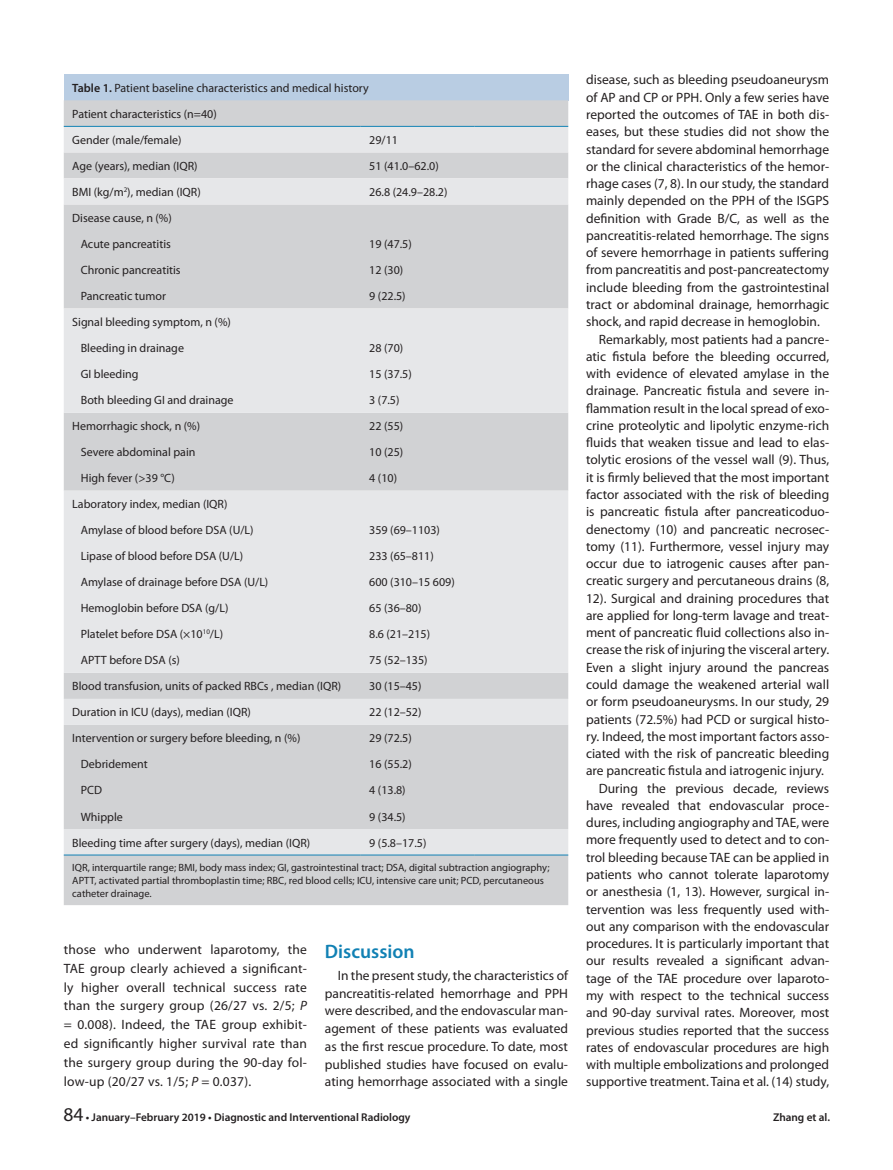
<style>
.page{position:relative;width:893px;height:1170px;background:#fff}
.page>*{position:absolute;margin:0;border:0;box-sizing:border-box;transform-origin:0 0}
.t1{font:600 19.5px "Myriad Pro";color:#1181b4}
.t2{font:13.5px/17.2px "Myriad Pro";color:#231f20;text-align:justify}
.Tablo_Metin{font:12px "Myriad Pro";color:#231f20}
.t3{font:600 11.25px "Myriad Pro";color:#231f20}
.Tablo_Metin-2{font:10.5px/12.6px "Myriad Pro";color:#231f20}
.s1{font-weight:600}
.s2{font-style:italic}
.s3{font-weight:400;font-size:19.5px}
</style>
<div class="page">
<div style="left:64px;top:74px;width:504px;height:26px;background:#b9cde3"></div>
<div style="left:64px;top:100px;width:504px;height:805px;background:#d1d2d4"></div>
<svg style="left:64px;top:127px;width:504px;height:727px;background:#dcdddf"></svg>
<hr style="left:64px;top:126px;width:297px;height:1px;background:#1181b4">
<hr style="left:361px;top:126px;width:114px;height:1px;background:#1181b4">
<hr style="left:475px;top:126px;width:93px;height:1px;background:#1181b4">
<hr style="left:64px;top:854px;width:297px;height:1px;background:#1181b4">
<hr style="left:361px;top:854px;width:114px;height:1px;background:#1181b4">
<hr style="left:475px;top:854px;width:93px;height:1px;background:#1181b4">
<p class="Tablo_Metin" style="left:72px;top:80px;width:298px"><span class="s1">Table 1.</span> Patient baseline characteristics and medical history</p>
<p class="Tablo_Metin" style="left:72px;top:106px;width:146px">Patient characteristics (n=40)</p>
<p class="Tablo_Metin" style="left:72px;top:132px;width:111px">Gender (male/female)</p>
<p class="Tablo_Metin" style="left:369px;top:132px;width:30px">29/11</p>
<p class="Tablo_Metin" style="left:72px;top:158px;width:127px">Age (years), median (IQR)</p>
<p class="Tablo_Metin" style="left:369px;top:158px;width:71px">51 (41.0–62.0)</p>
<p class="Tablo_Metin" style="left:72px;top:184px;width:130px">BMI (kg/m<sup>2</sup>), median (IQR)</p>
<p class="Tablo_Metin" style="left:369px;top:184px;width:80px">26.8 (24.9–28.2)</p>
<p class="Tablo_Metin" style="left:72px;top:210px;width:101px">Disease cause, n (%)</p>
<p class="Tablo_Metin" style="left:81px;top:236px;width:92px">Acute pancreatitis</p>
<p class="Tablo_Metin" style="left:369px;top:236px;width:44px">19 (47.5)</p>
<p class="Tablo_Metin" style="left:81px;top:262px;width:101px">Chronic pancreatitis</p>
<p class="Tablo_Metin" style="left:369px;top:262px;width:35px">12 (30)</p>
<p class="Tablo_Metin" style="left:81px;top:288px;width:87px">Pancreatic tumor</p>
<p class="Tablo_Metin" style="left:369px;top:288px;width:38px">9 (22.5)</p>
<p class="Tablo_Metin" style="left:72px;top:314px;width:160px">Signal bleeding symptom, n (%)</p>
<p class="Tablo_Metin" style="left:81px;top:340px;width:105px">Bleeding in drainage</p>
<p class="Tablo_Metin" style="left:369px;top:340px;width:35px">28 (70)</p>
<p class="Tablo_Metin" style="left:81px;top:366px;width:59px">GI bleeding</p>
<p class="Tablo_Metin" style="left:369px;top:366px;width:44px">15 (37.5)</p>
<p class="Tablo_Metin" style="left:81px;top:392px;width:154px">Both bleeding GI and drainage</p>
<p class="Tablo_Metin" style="left:369px;top:392px;width:32px">3 (7.5)</p>
<p class="Tablo_Metin" style="left:72px;top:418px;width:129px">Hemorrhagic shock, n (%)</p>
<p class="Tablo_Metin" style="left:369px;top:418px;width:35px">22 (55)</p>
<p class="Tablo_Metin" style="left:81px;top:444px;width:116px">Severe abdominal pain</p>
<p class="Tablo_Metin" style="left:369px;top:444px;width:35px">10 (25)</p>
<p class="Tablo_Metin" style="left:81px;top:470px;width:95px">High fever (&gt;39 °C)</p>
<p class="Tablo_Metin" style="left:369px;top:470px;width:29px">4 (10)</p>
<p class="Tablo_Metin" style="left:72px;top:496px;width:157px">Laboratory index, median (IQR)</p>
<p class="Tablo_Metin" style="left:81px;top:522px;width:174px">Amylase of blood before DSA (U/L)</p>
<p class="Tablo_Metin" style="left:369px;top:522px;width:72px">359 (69–1103)</p>
<p class="Tablo_Metin" style="left:81px;top:549px;width:164px">Lipase of blood before DSA (U/L)</p>
<p class="Tablo_Metin" style="left:369px;top:549px;width:66px">233 (65–811)</p>
<p class="Tablo_Metin" style="left:81px;top:575px;width:189px">Amylase of drainage before DSA (U/L)</p>
<p class="Tablo_Metin" style="left:369px;top:575px;width:87px">600 (310–15 609)</p>
<p class="Tablo_Metin" style="left:81px;top:601px;width:149px">Hemoglobin before DSA (g/L)</p>
<p class="Tablo_Metin" style="left:369px;top:601px;width:54px">65 (36–80)</p>
<p class="Tablo_Metin" style="left:81px;top:627px;width:144px">Platelet before DSA (×10<sup>10</sup>/L)</p>
<p class="Tablo_Metin" style="left:369px;top:627px;width:62px">8.6 (21–215)</p>
<p class="Tablo_Metin" style="left:81px;top:653px;width:101px">APTT before DSA (s)</p>
<p class="Tablo_Metin" style="left:369px;top:653px;width:60px">75 (52–135)</p>
<p class="Tablo_Metin" style="left:72px;top:679px;width:270px">Blood transfusion, units of packed RBCs , median (IQR)</p>
<p class="Tablo_Metin" style="left:369px;top:679px;width:54px">30 (15–45)</p>
<p class="Tablo_Metin" style="left:72px;top:705px;width:180px">Duration in ICU (days), median (IQR)</p>
<p class="Tablo_Metin" style="left:369px;top:705px;width:54px">22 (12–52)</p>
<p class="Tablo_Metin" style="left:72px;top:731px;width:230px">Intervention or surgery before bleeding, n (%)</p>
<p class="Tablo_Metin" style="left:369px;top:731px;width:44px">29 (72.5)</p>
<p class="Tablo_Metin" style="left:81px;top:757px;width:69px">Debridement</p>
<p class="Tablo_Metin" style="left:369px;top:757px;width:44px">16 (55.2)</p>
<p class="Tablo_Metin" style="left:81px;top:783px;width:23px">PCD</p>
<p class="Tablo_Metin" style="left:369px;top:783px;width:38px">4 (13.8)</p>
<p class="Tablo_Metin" style="left:81px;top:809px;width:44px">Whipple</p>
<p class="Tablo_Metin" style="left:369px;top:809px;width:38px">9 (34.5)</p>
<p class="Tablo_Metin" style="left:72px;top:835px;width:239px">Bleeding time after surgery (days), median (IQR)</p>
<p class="Tablo_Metin" style="left:369px;top:835px;width:59px">9 (5.8–17.5)</p>
<p class="Tablo_Metin-2" style="left:72px;top:861px;width:479px">IQR, interquartile range; BMI, body mass index; GI, gastrointestinal tract; DSA, digital subtraction angiography;<br>APTT, activated partial thromboplastin time; RBC, red blood cells; ICU, intensive care unit; PCD, percutaneous catheter drainage.</p>
<p class="t2" style="left:64px;top:939px;width:245px;line-height:18.9px">those who underwent laparotomy, the TAE group clearly achieved a significant&shy;ly higher overall technical success rate than the surgery group (26/27 vs. 2/5; <span class="s2">P </span>= 0.008). Indeed, the TAE group exhibit&shy;ed significantly higher survival rate than the surgery group during the 90-day fol&shy;low-up (20/27 vs. 1/5; <span class="s2">P</span> = 0.037).</p>
<p class="t1" style="left:325px;top:939px;width:91px">Discussion</p>
<p class="t2" style="left:325px;top:966px;width:245px;line-height:17.7px;text-indent:13px">In the present study, the characteristics of pancreatitis-related hemorrhage and PPH were described, and the endovascular man&shy;agement of these patients was evaluated as the first rescue procedure. To date, most published studies have focused on evalu&shy;ating hemorrhage associated with a single</p>
<p class="t2" style="left:586px;top:71px;width:245px">disease, such as bleeding pseudoaneurysm of AP and CP or PPH. Only a few series have reported the outcomes of TAE in both dis&shy;eases, but these studies did not show the standard for severe abdominal hemorrhage or the clinical characteristics of the hemor&shy;rhage cases (7, 8). In our study, the standard mainly depended on the PPH of the ISGPS definition with Grade B/C, as well as the pancreatitis-related hemorrhage. The signs of severe hemorrhage in patients suffering from pancreatitis and post-pancreatectomy include bleeding from the gastrointestinal tract or abdominal drainage, hemorrhagic shock, and rapid decrease in hemoglobin.</p>
<p class="t2" style="left:586px;top:330px;width:245px;text-indent:13px">Remarkably, most patients had a pancre&shy;atic fistula before the bleeding occurred, with evidence of elevated amylase in the drainage. Pancreatic fistula and severe in&shy;flammation result in the local spread of exo&shy;crine proteolytic and lipolytic enzyme-rich fluids that weaken tissue and lead to elas&shy;tolytic erosions of the vessel wall (9). Thus, it is firmly believed that the most important factor associated with the risk of bleeding is pancreatic fistula after pancreaticoduo&shy;denectomy (10) and pancreatic necrosec&shy;tomy (11). Furthermore, vessel injury may occur due to iatrogenic causes after pan&shy;creatic surgery and percutaneous drains (8, 12). Surgical and draining procedures that are applied for long-term lavage and treat&shy;ment of pancreatic fluid collections also in&shy;crease the risk of injuring the visceral artery.<br>Even a slight injury around the pancreas could damage the weakened arterial wall or form pseudoaneurysms. In our study, 29 patients (72.5%) had PCD or surgical histo&shy;ry. Indeed, the most important factors asso&shy;ciated with the risk of pancreatic bleeding are pancreatic fistula and iatrogenic injury.</p>
<p class="t2" style="left:586px;top:779px;width:245px;text-indent:13px">During the previous decade, reviews have revealed that endovascular proce&shy;dures, including angiography and TAE, were more frequently used to detect and to con&shy;trol bleeding because TAE can be applied in patients who cannot tolerate laparotomy or anesthesia (1, 13). However, surgical in&shy;tervention was less frequently used with&shy;out any comparison with the endovascular procedures. It is particularly important that our results revealed a significant advan&shy;tage of the TAE procedure over laparoto&shy;my with respect to the technical success and 90-day survival rates. Moreover, most previous studies reported that the success rates of endovascular procedures are high with multiple embolizations and prolonged supportive treatment. Taina et al. (14) study,</p>
<p class="t3" style="left:63px;top:1109px;width:349px"><span class="s3">84</span> • January–February 2019 • Diagnostic and Interventional Radiology</p>
<p class="t3" style="left:773px;top:1109px;width:58px">Zhang et al.</p>
</div>
